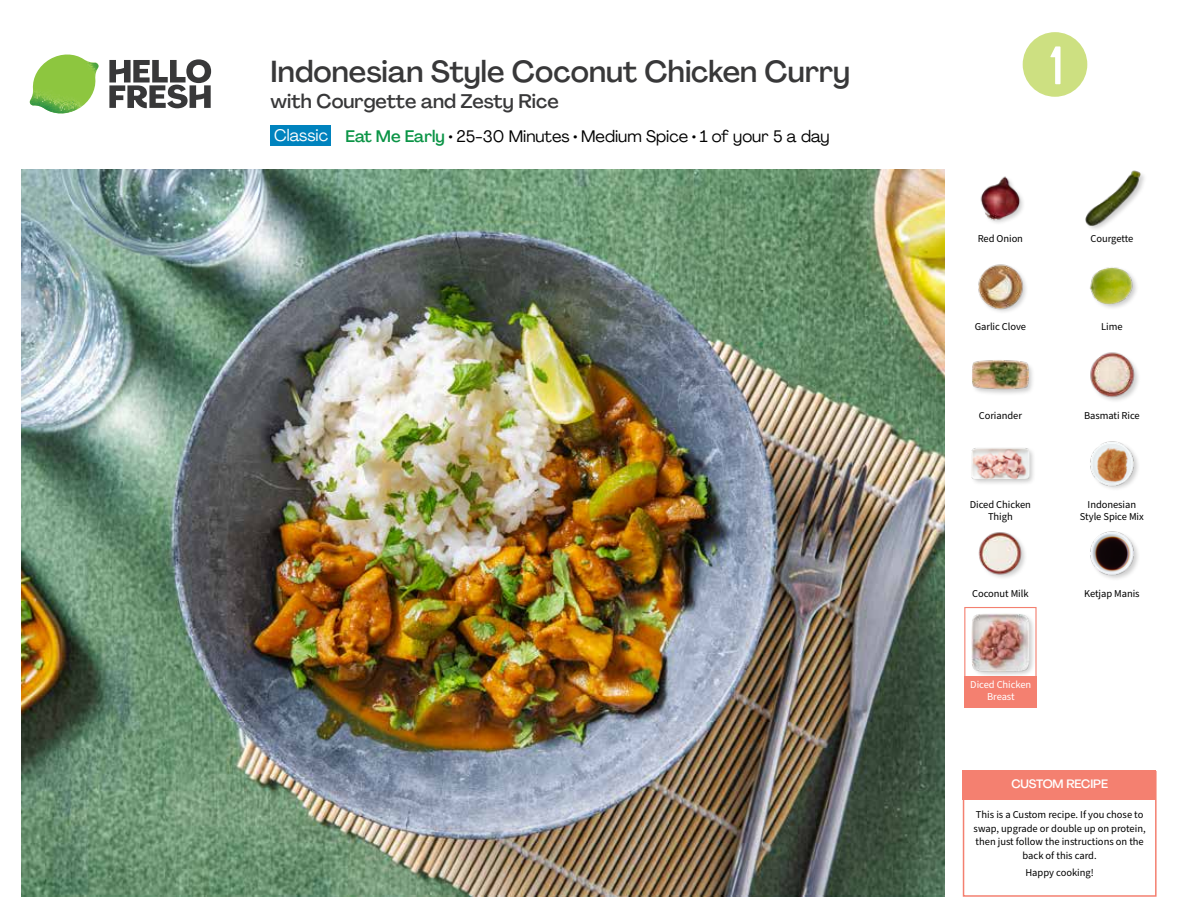
<style>
.page{position:relative;width:1188px;height:918px;background:#fff}
.page>*{position:absolute;margin:0;border:0;box-sizing:border-box;transform-origin:0 0}
.t1{font:54px "Kapra";color:#fff}
.t2{font:500 30px "Agrandir";color:#383839}
.t3{font:500 19.5px "Agrandir";color:#383839}
.t4{font:16.5px "Agrandir";color:#000}
.t5{font:500 12px "Agrandir";letter-spacing:-.01em;color:#fff}
.t6{font:10.5px/13.5px "Source Sans Pro";letter-spacing:-.005em;color:#000;text-align:center}
.t7{font:10.5px/12px "Source Sans Pro";letter-spacing:-.005em;color:#fff;text-align:center}
.s1{color:#fff}
.s2{font-weight:500;color:#0b9446}
</style>
<div class="page">
<svg style="left:109px;top:59px;width:102px;height:49px"></svg>
<img style="left:30px;top:55px;width:69px;height:59px">
<img style="left:21px;top:170px;width:924px;height:727px">
<div style="left:963px;top:771px;width:194px;height:126px;border:2px solid #f48070"></div>
<div style="left:963px;top:771px;width:193px;height:29px;background:#f48070"></div>
<div style="left:271px;top:126px;width:60px;height:20px;background:#0083be"></div>
<img style="left:978px;top:532px;width:47px;height:46px">
<img style="left:1090px;top:531px;width:48px;height:48px">
<div style="left:972px;top:359px;width:64px;height:37px;background:#000;opacity:.2"></div>
<img style="left:972px;top:359px;width:57px;height:37px">
<div style="left:970px;top:447px;width:66px;height:40px;background:#000;opacity:.2"></div>
<img style="left:972px;top:447px;width:57px;height:40px">
<img style="left:1090px;top:441px;width:48px;height:48px">
<img style="left:1090px;top:352px;width:48px;height:49px">
<img style="left:980px;top:176px;width:43px;height:47px">
<img style="left:978px;top:264px;width:48px;height:48px">
<img style="left:1090px;top:267px;width:47px;height:41px">
<div style="left:1085px;top:170px;width:63px;height:62px;background:#000;opacity:.2"></div>
<img style="left:1085px;top:170px;width:56px;height:56px">
<div style="left:964px;top:607px;width:73px;height:72px;border:1px solid #f48070"></div>
<div style="left:964px;top:676px;width:73px;height:32px;background:#f48070"></div>
<div style="left:970px;top:613px;width:66px;height:65px;background:#000;opacity:.2"></div>
<img style="left:972px;top:614px;width:57px;height:57px">
<svg style="left:1022px;top:32px;width:66px;height:65px"></svg>
<h2 class="t2" style="left:271px;top:53px;width:581px">Indonesian Style Coconut Chicken Curry</h2>
<h3 class="t3" style="left:271px;top:89px;width:290px">with Courgette and Zesty Rice</h3>
<h3 class="t4" style="left:274px;top:126px;width:557px"><span class="s1">Classic</span> <span class="s2">Eat Me Early</span> • 25-30 Minutes • Medium Spice • 1 of your 5 a day</h3>
<h1 class="t1" style="left:1050px;top:34px;width:15px">1</h1>
<p class="t6" style="left:978px;top:232px;width:47px">Red Onion</p>
<p class="t6" style="left:1091px;top:232px;width:44px">Courgette</p>
<p class="t6" style="left:975px;top:321px;width:53px">Garlic Clove</p>
<p class="t6" style="left:1101px;top:321px;width:23px">Lime</p>
<p class="t6" style="left:979px;top:409px;width:45px">Coriander</p>
<p class="t6" style="left:1084px;top:409px;width:57px">Basmati Rice</p>
<p class="t6" style="left:970px;top:499px;width:63px;line-height:12px">Diced Chicken<br>Thigh</p>
<p class="t6" style="left:1080px;top:499px;width:65px;line-height:12px">Indonesian<br>Style Spice Mix</p>
<p class="t6" style="left:972px;top:587px;width:58px">Coconut Milk</p>
<p class="t6" style="left:1084px;top:587px;width:57px">Ketjap Manis</p>
<p class="t7" style="left:970px;top:679px;width:63px">Diced Chicken<br>Breast</p>
<p class="t5" style="left:1011px;top:777px;width:98px">CUSTOM RECIPE</p>
<p class="t6" style="left:974px;top:808px;width:174px">This is a Custom recipe. If you chose to swap, upgrade or double up on protein, then just follow the instructions on the back of this card.</p>
<p class="t6" style="left:1025px;top:867px;width:70px">Happy cooking!</p>
</div>
